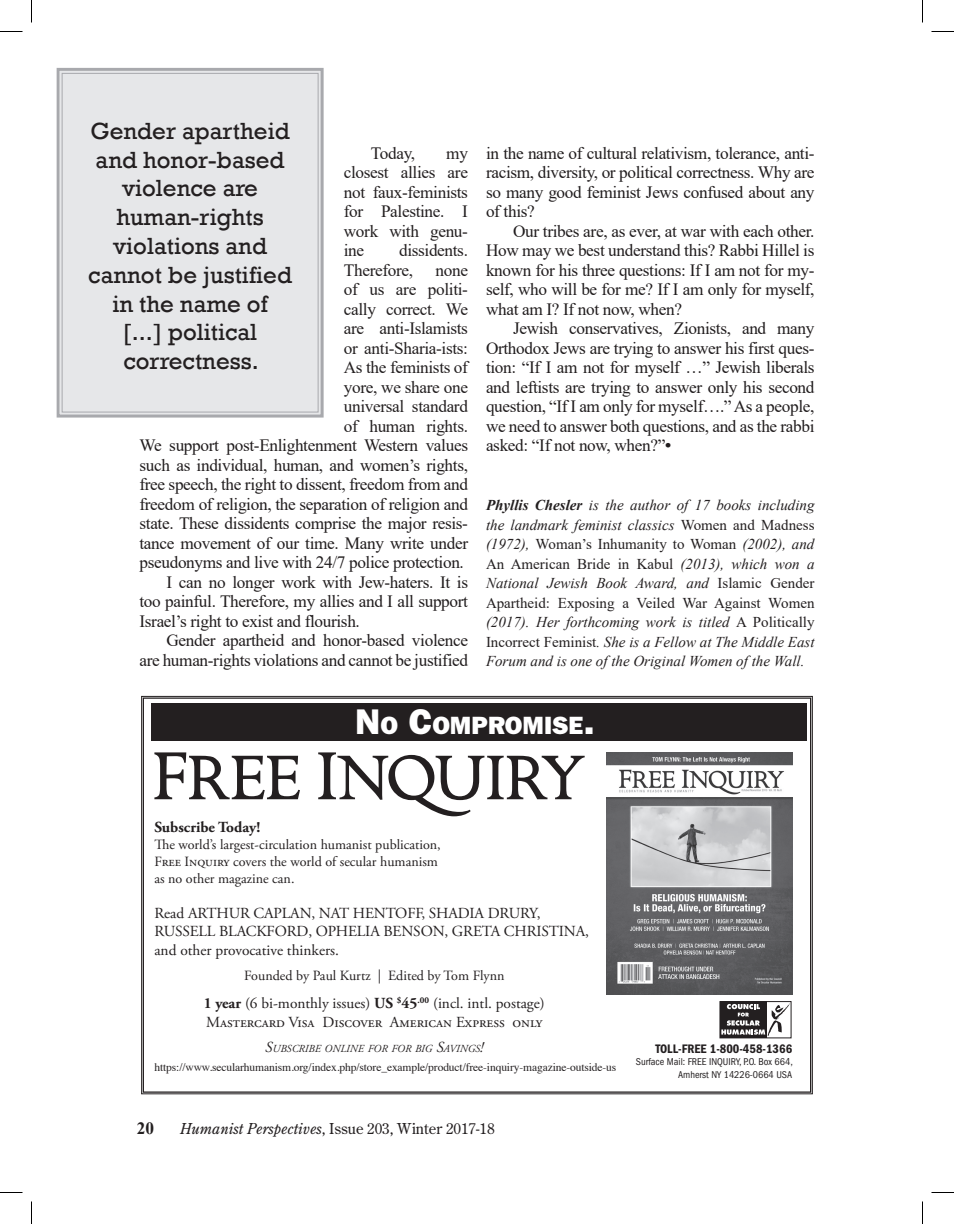
<style>
.page{position:relative;width:954px;height:1224px;background:#fff}
.page>*{position:absolute;margin:0;border:0;box-sizing:border-box;transform-origin:0 0}
.t1{font:25.05px "ITC Franklin Gothic Std Hvy";color:#fff}
.t2{font:24px/28.8px "Rockwell";color:#231f20;text-align:center}
.t3{font:17.25px/19.5px "Times New Roman";letter-spacing:-.02em;color:#211d1e;text-align:justify}
.t4{font:17.25px/19.5px "Times New Roman";letter-spacing:-.02em;color:#231f20;text-align:justify}
.t5{font:700 17.25px "Times New Roman";color:#231f20}
.t6{font:15.3px/18.5px "Adobe Garamond Pro";letter-spacing:-.01em;color:#231f20}
.t7{font:700 15.3px "Adobe Garamond Pro";color:#231f20}
.t8{font:italic 15px/19.5px "Times New Roman";color:#231f20;text-align:justify}
.t9{font:15px "Century Old Style";color:#231f20}
.t10{font:14.1px/17px "Adobe Garamond Pro";color:#231f20}
.t11{font:14.1px "Adobe Garamond Pro";letter-spacing:-.02em;color:#231f20}
.t12{font:12.75px "ITC Franklin Gothic Std Dm Cd";color:#231f20}
.t13{font:11.55px "Times";letter-spacing:-.01em;color:#231f20}
.t14{font:italic 10.8px "Adobe Garamond Pro";color:#231f20}
.t15{font:condensed 10.2px/12.3px "ITC Franklin Gothic Std";color:#231f20;text-align:right}
.s1{font-weight:700}
.s2{font-style:normal}
.s3{font-size:35.85px}
.s4{font-size:15.3px}
.s5{font-style:italic}
</style>
<div class="page">
<svg style="left:141px;top:696px;width:672px;height:398px"></svg>
<svg style="left:154px;top:752px;width:146px;height:47px"></svg>
<svg style="left:318px;top:752px;width:267px;height:64px"></svg>
<img style="left:606px;top:752px;width:186px;height:242px">
<div style="left:152px;top:703px;width:655px;height:38px;background:#231f20"></div>
<div style="left:720px;top:1001px;width:71px;height:37px;border:1px solid #231f20"></div>
<div style="left:720px;top:1002px;width:46px;height:36px;background:#231f20"></div>
<svg style="left:721px;top:1003px;width:69px;height:33px"></svg>
<svg style="left:56px;top:67px;width:268px;height:351px;background:#dfe0e3"></svg>
<div style="left:62px;top:73px;width:257px;height:340px;border:1px solid #a8a9ad"></div>
<svg style="left:0;top:31px;width:22px;height:1px"></svg>
<svg style="left:932px;top:31px;width:22px;height:1px"></svg>
<svg style="left:0;top:1192px;width:22px;height:1px"></svg>
<svg style="left:932px;top:1192px;width:22px;height:1px"></svg>
<svg style="left:31px;top:0;width:1px;height:22px"></svg>
<svg style="left:31px;top:1202px;width:1px;height:22px"></svg>
<svg style="left:922px;top:0;width:1px;height:22px"></svg>
<svg style="left:922px;top:1202px;width:1px;height:22px"></svg>
<h2 class="t2" style="left:88px;top:117px;width:205px">Gender apartheid and honor-based violence are human-rights violations and cannot be justified in the name of<br>[...] political correctness.</h2>
<p class="t3" style="left:486px;top:143px;width:330px">in the name of cultural relativism, tolerance, anti&shy;racism, diversity, or political correctness. Why are so many good feminist Jews confused about any of this?</p>
<p class="t3" style="left:486px;top:221px;width:330px;text-indent:27px">Our tribes are, as ever, at war with each other.<br>How may we best understand this? Rabbi Hillel is known for his three questions: If I am not for my&shy;self, who will be for me? If I am only for myself, what am I? If not now, when?</p>
<p class="t3" style="left:486px;top:318px;width:330px;text-indent:27px">Jewish conservatives, Zionists, and many Orthodox Jews are trying to answer his first ques&shy;tion: “If I am not for myself …” Jewish liberals and leftists are trying to answer only his second question, “If I am only for myself….” As a people, we need to answer both questions, and as the rabbi asked: “If not now, when?”<span class="s1">•</span></p>
<p class="t4" style="left:371px;top:143px;width:46px">Today,</p>
<p class="t4" style="left:344px;top:143px;width:126px;text-indent:102px">my closest allies are not faux-feminists for Palestine. I work with genu&shy;ine</p>
<p class="t4" style="left:344px;top:240px;width:126px;text-indent:55px">dissidents.<br>Therefore,</p>
<p class="t4" style="left:344px;top:260px;width:126px;text-indent:92px">none of us are politi&shy;cally correct. We are anti-Islamists or anti-Sharia-ists:<br>As the feminists of yore, we share one universal standard of human rights.</p>
<p class="t3" style="left:140px;top:435px;width:330px">We support post-Enlightenment Western values</p>
<p class="t3" style="left:140px;top:455px;width:330px">such as individual, human, and women’s rights,</p>
<p class="t3" style="left:140px;top:474px;width:330px">free speech, the right to dissent, freedom from and</p>
<p class="t3" style="left:140px;top:494px;width:330px">freedom of religion, the separation of religion and</p>
<p class="t3" style="left:140px;top:513px;width:330px">state. These dissidents comprise the major resis-</p>
<p class="t3" style="left:140px;top:533px;width:330px">tance movement of our time. Many write under</p>
<p class="t3" style="left:140px;top:552px;width:326px">pseudonyms and live with 24/7 police protection.</p>
<p class="t3" style="left:167px;top:572px;width:303px">I can no longer work with Jew-haters. It is</p>
<p class="t3" style="left:140px;top:591px;width:330px">too painful. Therefore, my allies and I all support</p>
<p class="t3" style="left:140px;top:611px;width:222px">Israel’s right to exist and flourish.</p>
<p class="t3" style="left:167px;top:630px;width:303px">Gender apartheid and honor-based violence</p>
<p class="t3" style="left:140px;top:650px;width:330px">are human-rights violations and cannot be justified</p>
<p class="t8" style="left:486px;top:495px;width:330px"><span class="s1">Phyllis Chesler</span> is the author of 17 books including the landmark feminist classics <span class="s2">Women and Madness </span>(1972), <span class="s2">Woman’s Inhumanity to Woman</span> (2002), and <span class="s2">An American Bride in Kabul</span> (2013), which won a National Jewish Book Award, and <span class="s2">Islamic Gender Apartheid: Exposing a Veiled War Against Women </span>(2017). Her forthcoming work is titled <span class="s2">A Politically Incorrect Feminist</span>. She is a Fellow at The Middle East Forum and is one of the Original Women of the Wall.</p>
<h1 class="t1" style="left:355px;top:711px;width:241px"><span class="s3">N</span>O <span class="s3">C</span>OMPROMISE<span class="s3">.</span></h1>
<p class="t7" style="left:154px;top:818px;width:107px">Subscribe Today!</p>
<p class="t10" style="left:154px;top:836px;width:288px">The world’s largest-circulation humanist publication,<br>Free Inquiry covers the world of secular humanism as no other magazine can.</p>
<p class="t6" style="left:154px;top:904px;width:436px">Read ARTHUR CAPLAN, NAT HENTOFF, SHADIA DRURY,<br>RUSSELL BLACKFORD, OPHELIA BENSON, GRETA CHRISTINA, and other provocative thinkers.</p>
<p class="t11" style="left:244px;top:967px;width:262px">Founded by Paul Kurtz | Edited by Tom Flynn</p>
<p class="t6" style="left:204px;top:995px;width:342px"><span class="s1">1 year</span> (6 bi-monthly issues) <span class="s1">US</span> <sup>$</sup><span class="s1">45</span><sup>.00</sup> (incl. intl. postage)<br>Mastercard Visa Discover American Express only</p>
<p class="t14" style="left:265px;top:1042px;width:220px"><span class="s4">S</span>UBSCRIBE ONLINE FOR FOR BIG <span class="s4">S</span>AVINGS<span class="s4">!</span></p>
<p class="t13" style="left:154px;top:1056px;width:464px">https://www.secularhumanism.org/index.php/store_example/product/free-inquiry-magazine-outside-us</p>
<p class="t5" style="left:137px;top:1116px;width:19px">20</p>
<p class="t9" style="left:180px;top:1119px;width:316px"><span class="s5">Humanist Perspectives</span>, Issue 203, Winter 2017-18</p>
<p class="t12" style="left:656px;top:1042px;width:138px">TOLL-FREE 1-800-458-1366</p>
<p class="t15" style="left:636px;top:1056px;width:158px">Surface Mail: FREE INQUIRY, P.O. Box 664,<br>Amherst NY 14226-0664 USA</p>
</div>
